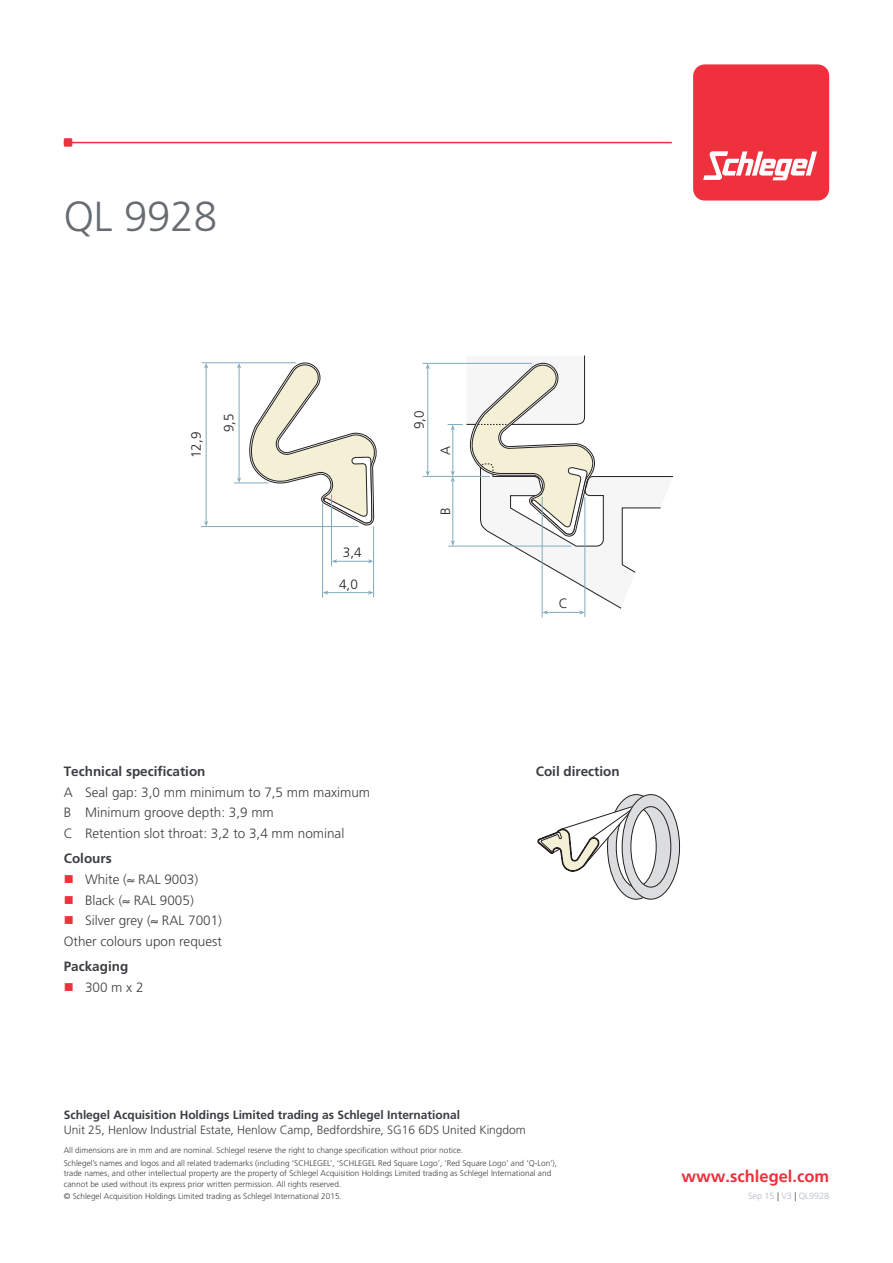
<style>
.page{position:relative;width:893px;height:1263px;background:#fff}
.page>*{position:absolute;margin:0;border:0;box-sizing:border-box;transform-origin:0 0}
.t1{font:300 42px "Frutiger";letter-spacing:-.005em;color:#676c71}
.t2{font:700 16.5px "Frutiger";color:#ee313c}
.t3{font:300 13.5px/20.7px "Frutiger";color:#3c3f42}
.t4{font:700 13.5px "Frutiger";color:#3c3f42}
.t5{font:300 13.5px "Frutiger";color:#231f20}
.t6{font:300 12px "Frutiger";letter-spacing:-.005em;color:#3c3f42}
.t7{font:700 12px "Frutiger";letter-spacing:-.005em;color:#3c3f42}
.t8{font:300 9px "Frutiger";letter-spacing:-.005em;color:#b2bac0}
.t9{font:300 8.25px/12.6px "Frutiger";color:#3c3f42}
.s1{color:#ee313c}
.s2{color:#3c3f42}
</style>
<div class="page">
<div style="left:693px;top:64px;width:136px;height:137px;background:#ee313c;border-radius:11px"></div>
<svg style="left:703px;top:151px;width:114px;height:29px"></svg>
<hr style="left:64px;top:142px;width:608px;height:1px;background:#ee313c">
<div style="left:64px;top:138px;width:8px;height:9px;background:#ee313c"></div>
<hr style="left:423px;top:476px;width:67px;height:1px;background:#81aabd">
<hr style="left:206px;top:367px;width:1px;height:155px;background:#81aabd">
<hr style="left:202px;top:363px;width:94px;height:1px;background:#81aabd">
<hr style="left:234px;top:483px;width:34px;height:1px;background:#81aabd">
<svg style="left:204px;top:521px;width:4px;height:5px"></svg>
<svg style="left:204px;top:363px;width:4px;height:5px"></svg>
<hr style="left:327px;top:592px;width:42px;height:1px;background:#81aabd">
<hr style="left:373px;top:526px;width:1px;height:71px;background:#81aabd">
<hr style="left:201px;top:526px;width:157px;height:1px;background:#81aabd">
<svg style="left:368px;top:591px;width:6px;height:4px"></svg>
<svg style="left:323px;top:591px;width:5px;height:4px"></svg>
<hr style="left:427px;top:368px;width:1px;height:104px;background:#81aabd">
<hr style="left:322px;top:503px;width:1px;height:95px;background:#81aabd">
<svg style="left:426px;top:471px;width:4px;height:5px"></svg>
<svg style="left:426px;top:364px;width:4px;height:5px"></svg>
<hr style="left:585px;top:497px;width:1px;height:120px;background:#81aabd">
<hr style="left:423px;top:363px;width:109px;height:1px;background:#81aabd">
<hr style="left:542px;top:497px;width:1px;height:120px;background:#81aabd">
<svg style="left:448px;top:355px;width:225px;height:259px"></svg>
<hr style="left:448px;top:546px;width:123px;height:1px;background:#81aabd">
<svg style="left:237px;top:362px;width:140px;height:201px"></svg>
<hr style="left:331px;top:494px;width:1px;height:72px;background:#81aabd">
<svg style="left:537px;top:794px;width:143px;height:105px"></svg>
<h1 class="t1" style="left:64px;top:193px;width:155px">QL 9928</h1>
<h3 class="t5" style="left:189px;top:458px;width:28px;rotate:-90deg">12,9</h3>
<h3 class="t5" style="left:221px;top:432px;width:20px;rotate:-90deg">9,5</h3>
<h3 class="t5" style="left:343px;top:545px;width:20px">3,4</h3>
<h3 class="t5" style="left:339px;top:577px;width:20px">4,0</h3>
<h3 class="t5" style="left:412px;top:429px;width:20px;rotate:-90deg">9,0</h3>
<h3 class="t5" style="left:438px;top:455px;width:11px;rotate:-90deg">A</h3>
<h3 class="t5" style="left:438px;top:515px;width:9px;rotate:-90deg">B</h3>
<h3 class="t5" style="left:559px;top:595px;width:11px">C</h3>
<h3 class="t4" style="left:64px;top:763px;width:143px">Technical specification</h3>
<h3 class="t3" style="left:64px;top:782px;width:308px">A Seal gap: 3,0 mm minimum to 7,5 mm maximum<br>B Minimum groove depth: 3,9 mm<br>C Retention slot throat: 3,2 to 3,4 mm nominal</h3>
<h3 class="t4" style="left:64px;top:850px;width:49px">Colours</h3>
<h3 class="t3" style="left:64px;top:869px;width:136px"><span class="s1">■</span> White (≈ RAL 9003)</h3>
<h3 class="t3" style="left:64px;top:890px;width:131px"><span class="s1">■</span> Black (≈ RAL 9005)</h3>
<h3 class="t3" style="left:64px;top:911px;width:160px"><span class="s1">■</span> Silver grey (≈ RAL 7001)<br>Other colours upon request</h3>
<h3 class="t4" style="left:64px;top:958px;width:66px">Packaging</h3>
<h3 class="t3" style="left:64px;top:977px;width:81px"><span class="s1">■</span> 300 m x 2</h3>
<h3 class="t4" style="left:536px;top:763px;width:86px">Coil direction</h3>
<h3 class="t7" style="left:64px;top:1108px;width:398px">Schlegel Acquisition Holdings Limited trading as Schlegel International</h3>
<h3 class="t6" style="left:64px;top:1123px;width:464px">Unit 25, Henlow Industrial Estate, Henlow Camp, Bedfordshire, SG16 6DS United Kingdom</h3>
<p class="t9" style="left:64px;top:1144px;width:495px">All dimensions are in mm and are nominal. Schlegel reserve the right to change specification without prior notice.<br>Schlegel’s names and logos and all related trademarks (including ‘SCHLEGEL’, ‘SCHLEGEL Red Square Logo’, ‘Red Square Logo’ and ‘Q-Lon’),</p>
<p class="t9" style="left:64px;top:1168px;width:489px;line-height:10.5px">trade names, and other intellectual property are the property of Schlegel Acquisition Holdings Limited trading as Schlegel International and cannot be used without its express prior written permission. All rights reserved.</p>
<p class="t9" style="left:64px;top:1190px;width:280px">© Schlegel Acquisition Holdings Limited trading as Schlegel International 2015.</p>
<h2 class="t2" style="left:682px;top:1167px;width:149px">www.schlegel.com</h2>
<p class="t8" style="left:748px;top:1191px;width:83px">Sep 15 <span class="s2">|</span> V3 <span class="s2">|</span> QL9928</p>
</div>
